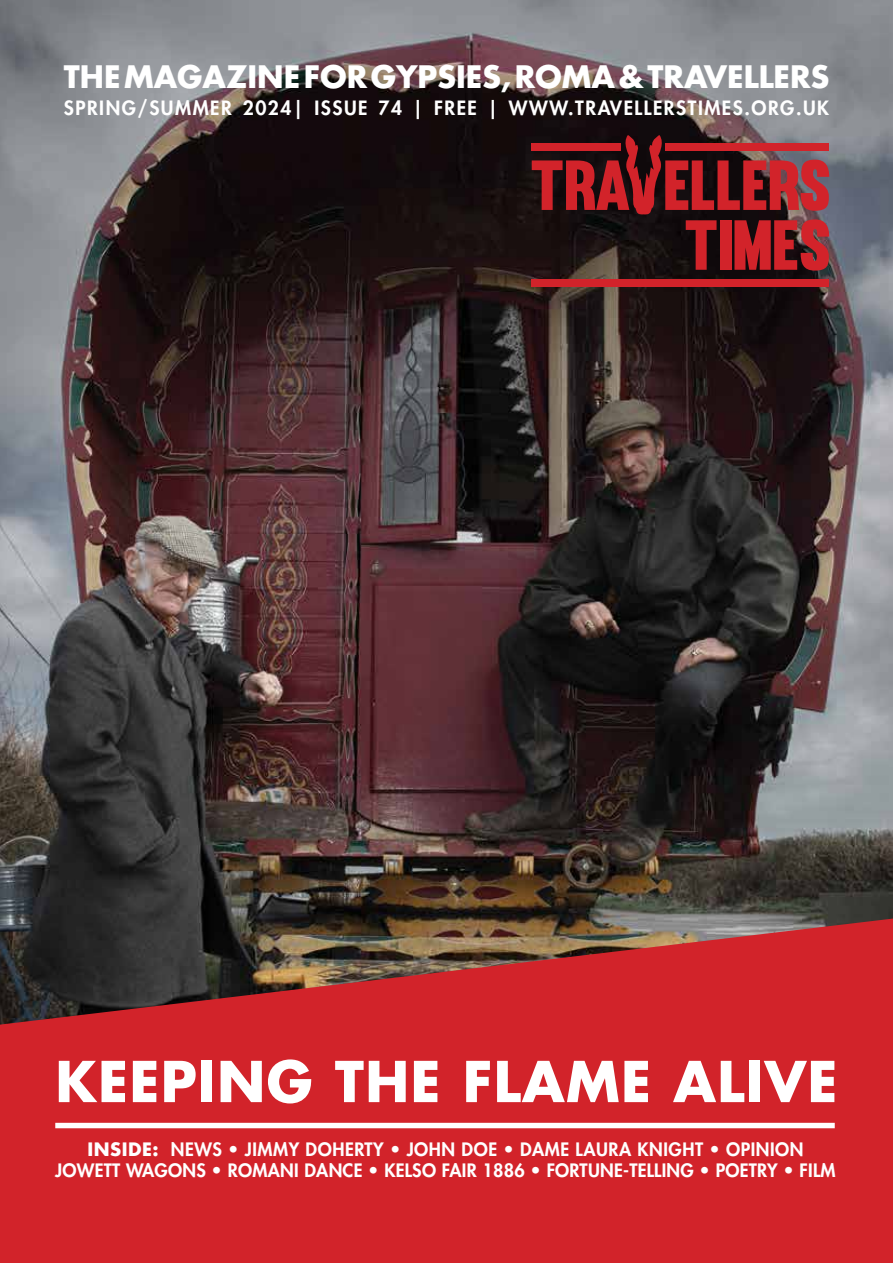
<style>
.page{position:relative;width:893px;height:1263px;background:#fff}
.page>*{position:absolute;margin:0;border:0;box-sizing:border-box;transform-origin:0 0}
.t1{font:700 54.75px "Futura Std";letter-spacing:.02em;color:#fff}
.t2{font:700 30.15px "Futura Std";color:#fff}
.t3{font:800 19.2px "Futura Std";letter-spacing:.08em;color:#fff}
.t4{font:800 18px/21.6px "Futura Std";letter-spacing:.015em;color:#fff;text-align:center}
.s1{font-weight:700}
</style>
<div class="page">
<img style="left:0;top:0;width:893px;height:918px">
<div style="left:531px;top:144px;width:89px;height:7px;background:#d2232a"></div>
<div style="left:531px;top:279px;width:298px;height:7px;background:#d2232a"></div>
<svg style="left:532px;top:135px;width:297px;height:136px;background:#691e22"></svg>
<svg style="left:0;top:918px;width:893px;height:345px;background:#bd292d"></svg>
<div style="left:55px;top:1123px;width:780px;height:5px;background:#fff"></div>
<h2 class="t2" style="left:64px;top:57px;width:767px">THE MAGAZINE FOR GYPSIES, ROMA &amp; TRAVELLERS</h2>
<p class="t3" style="left:64px;top:96px;width:767px">SPRING/SUMMER 2024| ISSUE 74 | FREE | WWW.TRAVELLERSTIMES.ORG.UK</p>
<h1 class="t1" style="left:55px;top:1045px;width:784px">KEEPING THE FLAME ALIVE</h1>
<p class="t4" style="left:55px;top:1138px;width:782px"><span class="s1">INSIDE:</span> NEWS • JIMMY DOHERTY • JOHN DOE • DAME LAURA KNIGHT • OPINION<br>JOWETT WAGONS • ROMANI DANCE • KELSO FAIR 1886 • FORTUNE-TELLING • POETRY • FILM</p>
</div>
